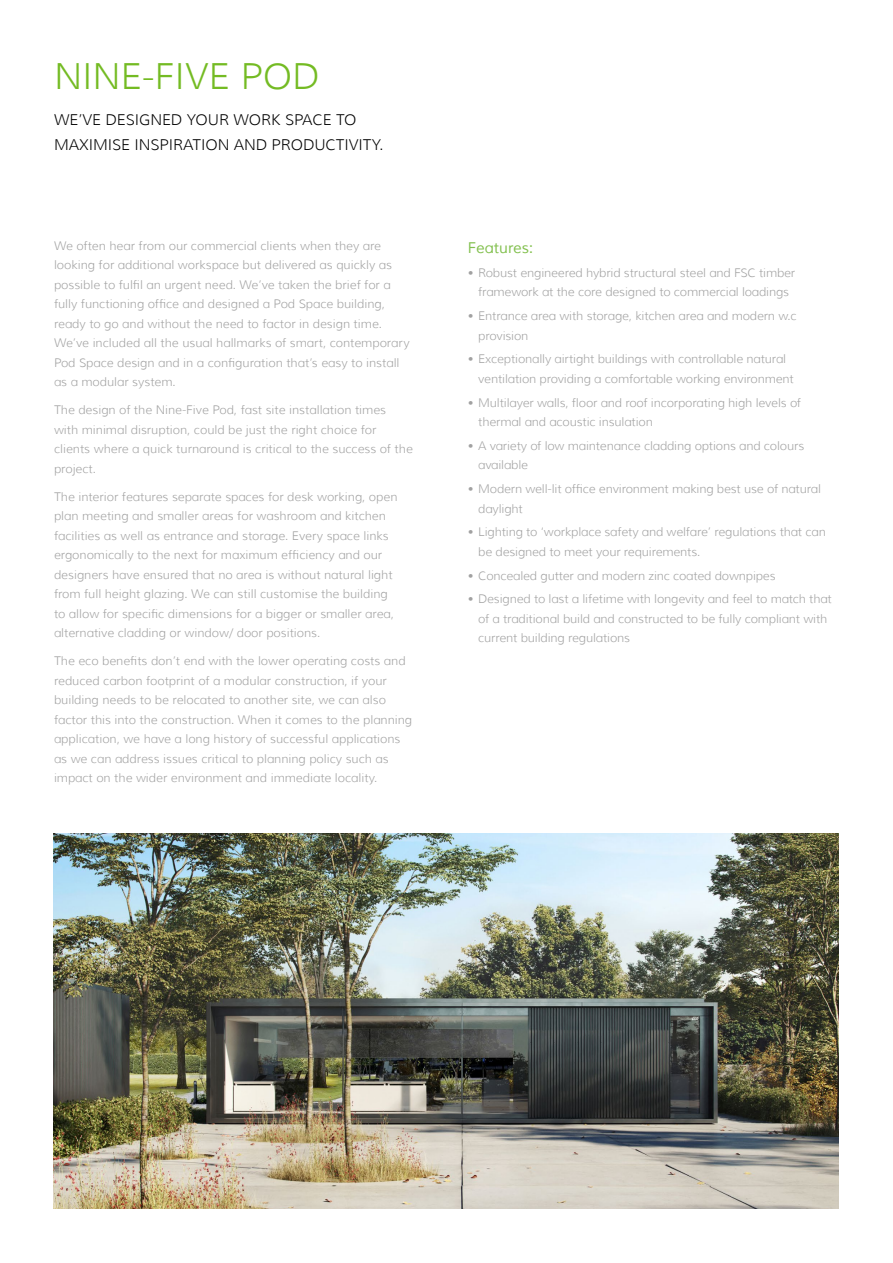
<style>
.page{position:relative;width:893px;height:1263px;background:#fff}
.page>*{position:absolute;margin:0;border:0;box-sizing:border-box;transform-origin:0 0}
.t1{font:300 36px "Muli";color:#74bb23}
.t2{font:300 15px/25.5px "Muli";color:#000}
.t3{font:15px "Muli";color:#82c04e}
.t4{font:300 12px/19.5px "Muli";color:#a1a1a1}
</style>
<div class="page">
<img style="left:53px;top:833px;width:786px;height:376px">
<h1 class="t1" style="left:54px;top:54px;width:267px">NINE-FIVE POD</h1>
<p class="t2" style="left:54px;top:107px;width:331px">WE’VE DESIGNED YOUR WORK SPACE TO<br>MAXIMISE INSPIRATION AND PRODUCTIVITY.</p>
<p class="t4" style="left:54px;top:236px;width:357px">We often hear from our commercial clients when they are looking for additional workspace but delivered as quickly as possible to fulfil an urgent need. We’ve taken the brief for a fully functioning office and designed a Pod Space building, ready to go and without the need to factor in design time.<br>We’ve included all the usual hallmarks of smart, contemporary Pod Space design and in a configuration that’s easy to install as a modular system.</p>
<p class="t4" style="left:54px;top:400px;width:360px">The design of the Nine-Five Pod, fast site installation times with minimal disruption, could be just the right choice for clients where a quick turnaround is critical to the success of the project.</p>
<p class="t4" style="left:54px;top:487px;width:345px">The interior features separate spaces for desk working, open plan meeting and smaller areas for washroom and kitchen facilities as well as entrance and storage. Every space links ergonomically to the next for maximum efficiency and our designers have ensured that no area is without natural light from full height glazing. We can still customise the building to allow for specific dimensions for a bigger or smaller area, alternative cladding or window/ door positions.</p>
<p class="t4" style="left:54px;top:651px;width:360px">The eco benefits don’t end with the lower operating costs and reduced carbon footprint of a modular construction, if your building needs to be relocated to another site, we can also factor this into the construction. When it comes to the planning application, we have a long history of successful applications as we can address issues critical to planning policy such as impact on the wider environment and immediate locality.</p>
<p class="t3" style="left:468px;top:239px;width:67px">Features:</p>
<p class="t4" style="left:468px;top:263px;width:329px;text-align:center">• Robust engineered hybrid structural steel and FSC timber framework at the core designed to commercial loadings</p>
<p class="t4" style="left:478px;top:306px;width:320px;text-indent:-10px">• Entrance area with storage, kitchen area and modern w.c provision</p>
<p class="t4" style="left:478px;top:349px;width:317px;text-indent:-10px">• Exceptionally airtight buildings with controllable natural ventilation providing a comfortable working environment</p>
<p class="t4" style="left:478px;top:393px;width:324px;text-indent:-10px">• Multilayer walls, floor and roof incorporating high levels of thermal and acoustic insulation</p>
<p class="t4" style="left:478px;top:436px;width:327px;text-indent:-10px">• A variety of low maintenance cladding options and colours available</p>
<p class="t4" style="left:478px;top:479px;width:344px;text-indent:-10px">• Modern well-lit office environment making best use of natural daylight</p>
<p class="t4" style="left:478px;top:522px;width:349px;text-indent:-10px">• Lighting to ‘workplace safety and welfare’ regulations that can be designed to meet your requirements.</p>
<p class="t4" style="left:468px;top:566px;width:309px">• Concealed gutter and modern zinc coated downpipes</p>
<p class="t4" style="left:478px;top:589px;width:355px;text-indent:-10px">• Designed to last a lifetime with longevity and feel to match that of a traditional build and constructed to be fully compliant with current building regulations</p>
</div>
